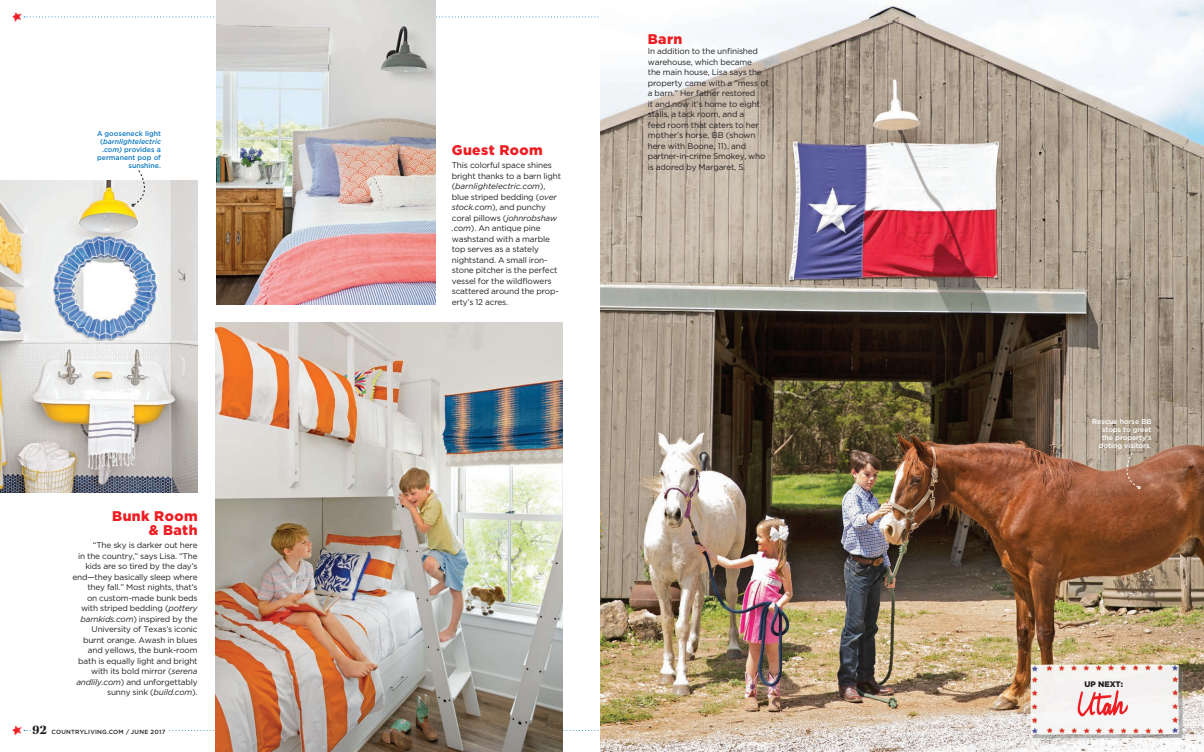
<style>
.page{position:relative;width:1204px;height:752px;background:#fff}
.page>*{position:absolute;margin:0;border:0;box-sizing:border-box;transform-origin:0 0}
.t1{font:900 14px/14px "Gotham";letter-spacing:.03em;color:#ee1d23;text-align:right}
.t2{font:8.2px/10.5px "Gotham";letter-spacing:-.02em;color:#231f20}
.t3{font:900 8px "Gotham";color:#231f20}
.t4{font:500 7px/8px "Gotham";color:#107ac0;text-align:right}
.t5{font:500 7px/8px "Gotham";color:#fff;text-align:right}
.t6{font:500 6px "Gotham";letter-spacing:.04em;color:#231f20}
.s1{font-style:italic}
.s2{font-family:"Cosmiqua Com";font-weight:700;font-size:12px}
</style>
<div class="page">
<svg style="left:12px;top:724px;width:587px;height:11px"></svg>
<img style="left:215px;top:323px;width:347px;height:428px">
<img style="left:0;top:180px;width:198px;height:312px">
<img style="left:216px;top:0;width:219px;height:305px">
<svg style="left:132px;top:170px;width:22px;height:36px"></svg>
<svg style="left:12px;top:11px;width:1192px;height:11px"></svg>
<img style="left:600px;top:0;width:603px;height:751px">
<svg style="left:1116px;top:452px;width:23px;height:36px"></svg>
<img style="left:1027px;top:662px;width:157px;height:75px">
<img style="left:1065px;top:679px;width:78px;height:40px">
<div style="left:32px;top:720px;width:135px;height:13px;background:#fff"></div>
<p class="t4" style="left:97px;top:129px;width:65px">A gooseneck light (<span class="s1">barnlightelectric .com)</span> provides a permanent pop of sunshine.</p>
<h1 class="t1" style="left:112px;top:508px;width:87px">Bunk Room &amp; Bath</h1>
<p class="t2" style="left:72px;top:539px;width:127px;text-align:right">“The sky is darker out here<br>in the country,” says Lisa. “The kids are so tired by the day’s end—they basically sleep where they fall.” Most nights, that’s<br>on custom-made bunk beds with striped bedding (<span class="s1">pottery barnkids.com</span>) inspired by the<br>University of Texas’s iconic burnt orange. Awash in blues and yellows, the bunk-room bath is equally light and bright with its bold mirror (<span class="s1">serena andlily.com</span>) and unforgettably sunny sink (<span class="s1">build.com</span>).</p>
<p class="t6" style="left:32px;top:727px;width:135px"><span class="s2">92</span> COUNTRYLIVING.COM / JUNE 2017</p>
<h1 class="t1" style="left:451px;top:143px;width:92px">Guest Room</h1>
<p class="t2" style="left:451px;top:160px;width:111px">This colorful space shines bright thanks to a barn light (<span class="s1">barnlightelectric.com</span>), blue striped bedding (<span class="s1">over stock.com</span>), and punchy coral pillows (<span class="s1">johnrobshaw .com</span>). An antique pine washstand with a marble top serves as a stately nightstand. A small iron&shy;stone pitcher is the perfect vessel for the wildflowers scattered around the prop&shy;erty’s 12 acres.</p>
<h1 class="t1" style="left:647px;top:32px;width:36px">Barn</h1>
<p class="t2" style="left:647px;top:46px;width:122px">In addition to the unfinished warehouse, which became<br>the main house, Lisa says the property came with a “mess of a barn.” Her father restored<br>it and now it’s home to eight stalls, a tack room, and a<br>feed room that caters to her mother’s horse, BB (shown here with Boone, 11), and partner-in-crime Smokey, who is adored by Margaret, 5.</p>
<p class="t5" style="left:1091px;top:417px;width:61px">Rescue horse BB stops to greet the property’s doting visitors.</p>
<p class="t3" style="left:1084px;top:679px;width:40px">UP NEXT:</p>
</div>
